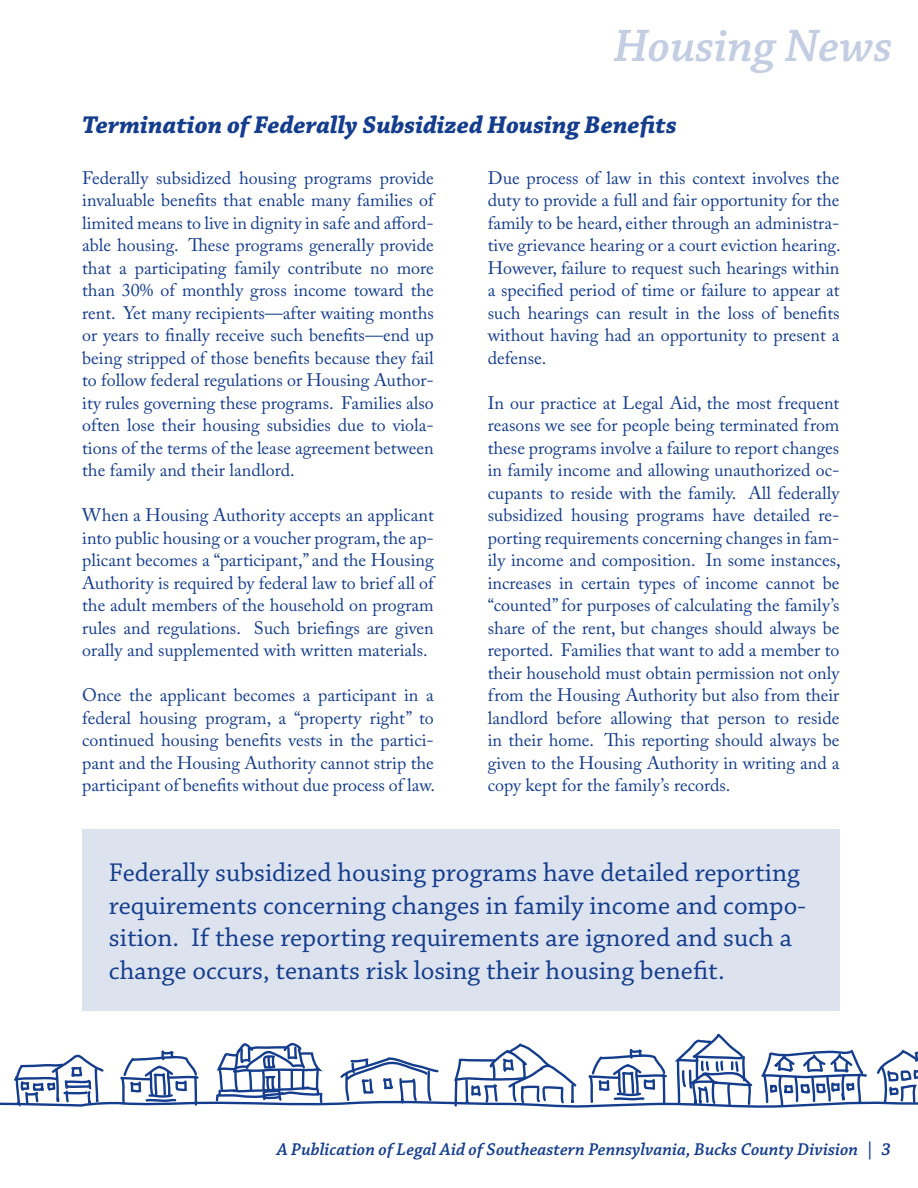
<style>
.page{position:relative;width:918px;height:1188px;background:#fff}
.page>*{position:absolute;margin:0;border:0;box-sizing:border-box;transform-origin:0 0}
.t1{font:italic 600 48px "Chaparral Pro";color:#c4cee3}
.t2{font:27px/32.4px "Chaparral Pro";color:#143d8d}
.t3{font:italic 700 25.5px "Chaparral Pro";color:#143d8d}
.t4{font:18px/22.5px "Adobe Caslon Pro";color:#143d8d;text-align:justify}
.t5{font:italic 600 18px "Chaparral Pro";color:#143d8d}
</style>
<div class="page">
<svg style="left:0;top:1033px;width:918px;height:75px"></svg>
<div style="left:82px;top:830px;width:757px;height:181px;background:#dce2ee"></div>
<h1 class="t1" style="left:614px;top:19px;width:280px">Housing News</h1>
<h3 class="t3" style="left:82px;top:110px;width:596px">Termination of Federally Subsidized Housing Benefits</h3>
<p class="t4" style="left:82px;top:166px;width:353px">Federally subsidized housing programs provide invaluable benefits that enable many families of limited means to live in dignity in safe and afford&shy;able housing. These programs generally provide that a participating family contribute no more than 30% of monthly gross income toward the rent. Yet many recipients—after waiting months or years to finally receive such benefits—end up being stripped of those benefits because they fail to follow federal regulations or Housing Author&shy;ity rules governing these programs. Families also often lose their housing subsidies due to viola&shy;tions of the terms of the lease agreement between the family and their landlord.</p>
<p class="t4" style="left:82px;top:504px;width:353px">When a Housing Authority accepts an applicant into public housing or a voucher program, the ap&shy;plicant becomes a “participant,” and the Housing Authority is required by federal law to brief all of the adult members of the household on program rules and regulations. Such briefings are given orally and supplemented with written materials.</p>
<p class="t4" style="left:82px;top:684px;width:354px">Once the applicant becomes a participant in a federal housing program, a “property right” to continued housing benefits vests in the partici&shy;pant and the Housing Authority cannot strip the participant of benefits without due process of law.</p>
<p class="t4" style="left:488px;top:166px;width:354px">Due process of law in this context involves the duty to provide a full and fair opportunity for the family to be heard, either through an administra&shy;tive grievance hearing or a court eviction hearing.<br>However, failure to request such hearings within a specified period of time or failure to appear at such hearings can result in the loss of benefits without having had an opportunity to present a defense.</p>
<p class="t4" style="left:488px;top:391px;width:354px">In our practice at Legal Aid, the most frequent reasons we see for people being terminated from these programs involve a failure to report changes in family income and allowing unauthorized oc&shy;cupants to reside with the family. All federally subsidized housing programs have detailed re&shy;porting requirements concerning changes in fam&shy;ily income and composition. In some instances, increases in certain types of income cannot be “counted” for purposes of calculating the family’s share of the rent, but changes should always be reported. Families that want to add a member to their household must obtain permission not only from the Housing Authority but also from their landlord before allowing that person to reside in their home. This reporting should always be given to the Housing Authority in writing and a copy kept for the family’s records.</p>
<p class="t2" style="left:109px;top:858px;width:698px">Federally subsidized housing programs have detailed reporting requirements concerning changes in family income and compo&shy;sition. If these reporting requirements are ignored and such a change occurs, tenants risk losing their housing benefit.</p>
<p class="t5" style="left:277px;top:1139px;width:616px">A Publication of Legal Aid of Southeastern Pennsylvania, Bucks County Division | 3</p>
</div>
